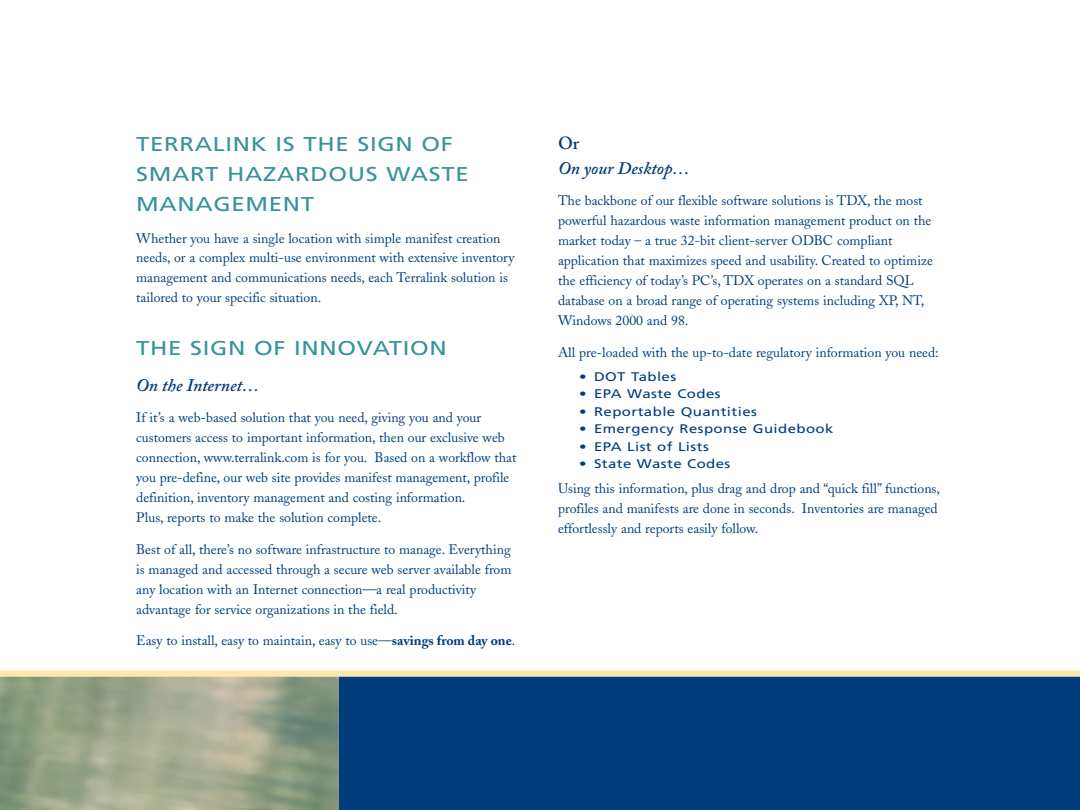
<style>
.page{position:relative;width:1080px;height:810px;background:#fff}
.page>*{position:absolute;margin:0;border:0;box-sizing:border-box;transform-origin:0 0}
.t1{font:20px/30px "Frutiger";letter-spacing:.03em;color:#37939b;scale:1.2 1}
.t2{font:italic 600 17.5px "Adobe Caslon";color:#013d7d}
.t3{font:600 17.5px "Adobe Caslon";color:#013d7d}
.t4{font:13.75px/20px "Adobe Caslon";color:#013d7d}
.t5{font:12.5px "Frutiger";letter-spacing:.03em;color:#013d7d;scale:1.2 1}
.s1{font-weight:700}
</style>
<div class="page">
<div style="left:0;top:672px;width:1080px;height:138px;background:#013d7d"></div>
<img style="left:0;top:677px;width:339px;height:133px">
<div style="left:0;top:671px;width:1080px;height:6px;background:#fce7ad"></div>
<h1 class="t1" style="left:136px;top:131px;width:279px">TERRALINK IS THE SIGN OF<br>SMART HAZARDOUS WASTE<br>MANAGEMENT</h1>
<p class="t4" style="left:136px;top:229px;width:380px">Whether you have a single location with simple manifest creation needs, or a complex multi-use environment with extensive inventory management and communications needs, each Terralink solution is tailored to your specific situation.</p>
<h1 class="t1" style="left:136px;top:335px;width:260px">THE SIGN OF INNOVATION</h1>
<p class="t2" style="left:136px;top:378px;width:125px">On the Internet…</p>
<p class="t4" style="left:136px;top:409px;width:382px">If it’s a web-based solution that you need, giving you and your customers access to important information, then our exclusive web connection, www.terralink.com is for you. Based on a workflow that you pre-define, our web site provides manifest management, profile definition, inventory management and costing information.<br>Plus, reports to make the solution complete.</p>
<p class="t4" style="left:136px;top:541px;width:377px">Best of all, there’s no software infrastructure to manage. Everything is managed and accessed through a secure web server available from any location with an Internet connection—a real productivity advantage for service organizations in the field.</p>
<p class="t4" style="left:136px;top:632px;width:381px">Easy to install, easy to maintain, easy to use—<span class="s1">savings from day one</span>.</p>
<p class="t3" style="left:558px;top:136px;width:23px">Or</p>
<p class="t2" style="left:558px;top:161px;width:134px">On your Desktop…</p>
<p class="t4" style="left:558px;top:192px;width:377px">The backbone of our flexible software solutions is TDX, the most powerful hazardous waste information management product on the market today – a true 32-bit client-server ODBC compliant application that maximizes speed and usability. Created to optimize the efficiency of today’s PC’s, TDX operates on a standard SQL database on a broad range of operating systems including XP, NT, Windows 2000 and 98.</p>
<p class="t4" style="left:558px;top:344px;width:382px">All pre-loaded with the up-to-date regulatory information you need:</p>
<p class="t5" style="left:579px;top:371px;width:82px">• DOT Tables</p>
<p class="t5" style="left:579px;top:389px;width:119px">• EPA Waste Codes</p>
<p class="t5" style="left:579px;top:406px;width:150px">• Reportable Quantities</p>
<p class="t5" style="left:579px;top:424px;width:214px">• Emergency Response Guidebook</p>
<p class="t5" style="left:579px;top:441px;width:110px">• EPA List of Lists</p>
<p class="t5" style="left:579px;top:459px;width:128px">• State Waste Codes</p>
<p class="t4" style="left:558px;top:480px;width:384px">Using this information, plus drag and drop and “quick fill” functions, profiles and manifests are done in seconds. Inventories are managed effortlessly and reports easily follow.</p>
</div>
